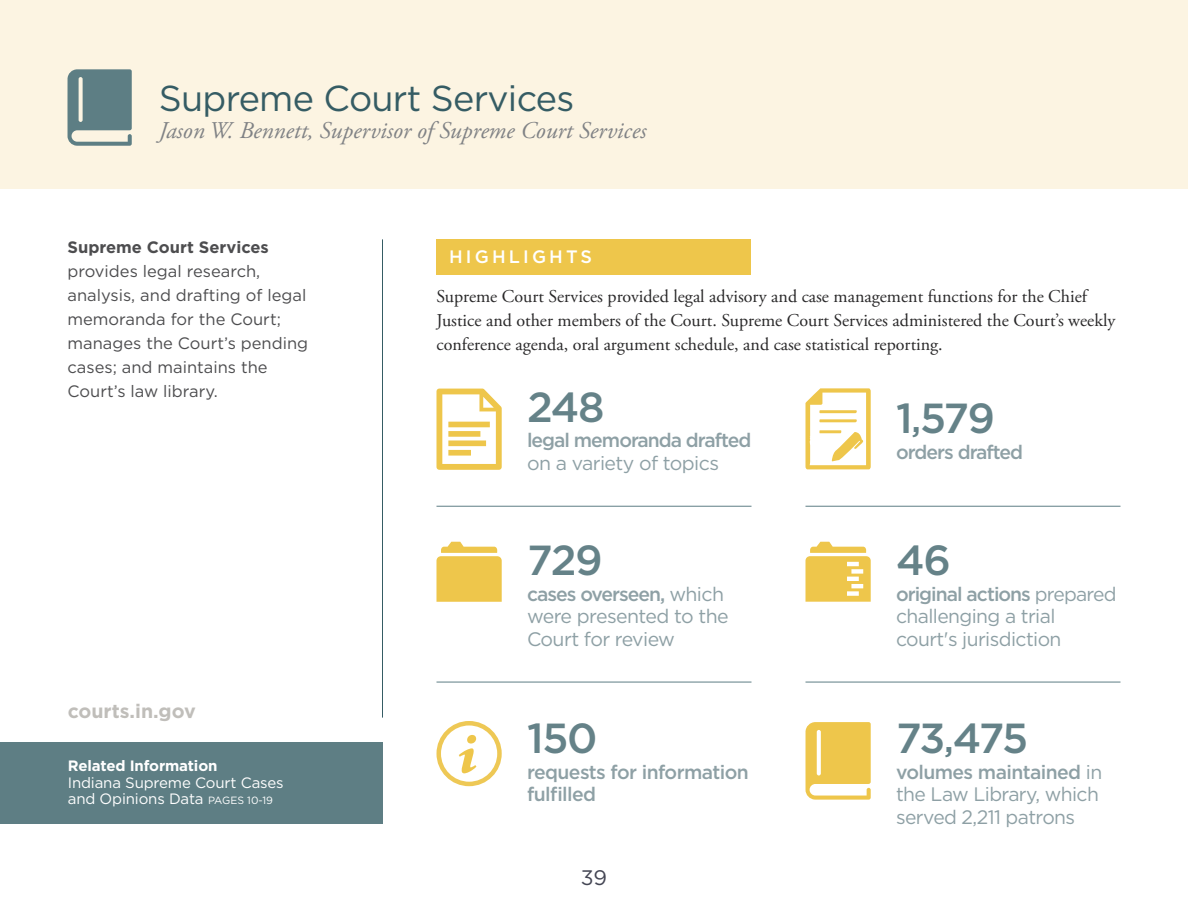
<style>
.page{position:relative;width:1188px;height:918px;background:#fff}
.page>*{position:absolute;margin:0;border:0;box-sizing:border-box;transform-origin:0 0}
.t1{font:500 42px "Gotham";letter-spacing:-.045em;color:#658288}
.t2{font:36px "Gotham";letter-spacing:-.02em;color:#355c64}
.t3{font:italic 24px "Adobe Garamond Pro";color:#808285}
.t4{font:21px "Gotham";color:#444654}
.t5{font:19.5px/22.5px "Gotham";letter-spacing:-.03em;color:#8ea0a5}
.t6{font:500 19.5px "Gotham";letter-spacing:-.05em;color:#8ea0a5}
.t7{font:500 19.5px/22.5px "Gotham";letter-spacing:-.03em;color:#8ea0a5}
.t8{font:700 19.5px "Gotham";color:#c0beba}
.t9{font:18px/24px "Adobe Garamond Pro";color:#292829}
.t10{font:500 18px "Gotham";letter-spacing:.175em;color:#fff}
.t11{font:16.5px/24px "Gotham";color:#4d4d4f}
.t12{font:700 16.5px "Gotham";color:#4d4d4f}
.t13{font:15px/16.5px "Gotham";letter-spacing:-.01em;color:#fff}
.s1{font-weight:700}
.s2{font-size:10.5px}
.s3{font-size:36px}
.s4{font-weight:500}
</style>
<div class="page">
<hr style="left:806px;top:682px;width:314px;height:1px;background:#5e7e84">
<hr style="left:436px;top:506px;width:316px;height:1px;background:#5e7e84">
<hr style="left:806px;top:506px;width:314px;height:1px;background:#5e7e84">
<hr style="left:436px;top:682px;width:316px;height:1px;background:#5e7e84">
<hr style="left:382px;top:239px;width:1px;height:479px;background:#355c64">
<div style="left:0;top:0;width:1188px;height:189px;background:#fcf4e2"></div>
<svg style="left:68px;top:69px;width:64px;height:77px"></svg>
<div style="left:436px;top:239px;width:316px;height:36px;background:#eec64b"></div>
<svg style="left:436px;top:389px;width:66px;height:81px"></svg>
<svg style="left:436px;top:542px;width:66px;height:60px"></svg>
<div style="left:437px;top:721px;width:65px;height:65px;border:4px solid #eec855;border-radius:50%"></div>
<div style="left:467px;top:735px;width:9px;height:9px;background:#eec64b;border-radius:50%"></div>
<svg style="left:459px;top:748px;width:17px;height:25px"></svg>
<svg style="left:805px;top:388px;width:66px;height:81px"></svg>
<svg style="left:806px;top:542px;width:65px;height:60px"></svg>
<svg style="left:805px;top:722px;width:66px;height:78px"></svg>
<div style="left:0;top:742px;width:383px;height:82px;background:#5e7e84"></div>
<p class="t2" style="left:159px;top:75px;width:417px">Supreme Court Services</p>
<p class="t3" style="left:159px;top:116px;width:489px">Jason W. Bennett, Supervisor ofSupreme Court Services</p>
<h4 class="t12" style="left:68px;top:236px;width:203px">Supreme Court Services</h4>
<p class="t11" style="left:68px;top:258px;width:242px">provides legal research, analysis, and drafting of legal memoranda for the Court; manages the Court’s pending cases; and maintains the<br>Court’s law library.</p>
<p class="t8" style="left:68px;top:698px;width:130px">courts.in.gov</p>
<p class="t13" style="left:68px;top:757px;width:217px"><span class="s1">Related Information<br></span>Indiana Supreme Court Cases and Opinions Data <span class="s2">PAGES 10-19</span></p>
<p class="t10" style="left:449px;top:245px;width:145px">HIGHLIGHTS</p>
<p class="t9" style="left:436px;top:285px;width:680px">Supreme Court Services provided legal advisory and case management functions for the Chief<br>Justice and other members of the Court. Supreme Court Services administered the Court’s weekly conference agenda, oral argument schedule, and case statistical reporting.</p>
<p class="t1" style="left:527px;top:380px;width:79px">248</p>
<p class="t6" style="left:527px;top:428px;width:226px">legal memoranda drafted</p>
<p class="t5" style="left:527px;top:451px;width:194px">on a variety of topics</p>
<p class="t1" style="left:896px;top:391px;width:100px">1<span class="s3">,</span>579</p>
<p class="t6" style="left:896px;top:439px;width:129px">orders drafted</p>
<p class="t1" style="left:527px;top:533px;width:77px">729</p>
<p class="t5" style="left:527px;top:582px;width:203px"><span class="s4">cases overseen,</span> which were presented to the<br>Court for review</p>
<p class="t1" style="left:527px;top:711px;width:72px">150</p>
<p class="t7" style="left:527px;top:760px;width:223px">requests for information fulflled</p>
<p class="t4" style="left:581px;top:864px;width:28px">39</p>
<p class="t1" style="left:896px;top:533px;width:56px">46</p>
<p class="t5" style="left:896px;top:582px;width:222px"><span class="s4">original actions</span> prepared challenging a trial court's jurisdiction</p>
<p class="t1" style="left:896px;top:711px;width:134px">73<span class="s3">,</span>475</p>
<p class="t5" style="left:896px;top:760px;width:208px"><span class="s4">volumes maintained</span> in the Law Library, which served 2,211 patrons</p>
</div>
